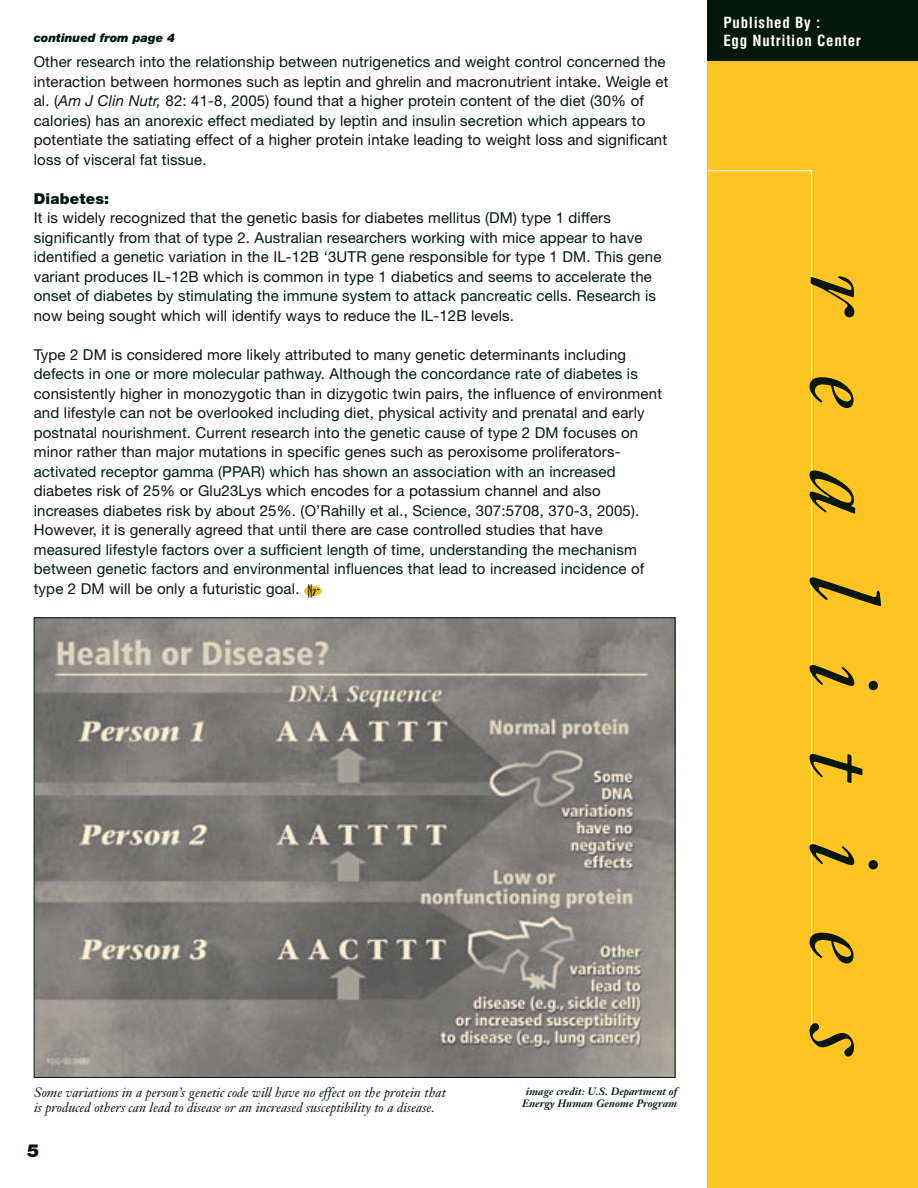
<style>
.page{position:relative;width:918px;height:1188px;background:#fff}
.page>*{position:absolute;margin:0;border:0;box-sizing:border-box;transform-origin:0 0}
.t1{font:italic 97.5px "Janson Text";letter-spacing:.62em;color:#05170c}
.t2{font:21px "Ultra Condensed Sans Serif";color:#05170c}
.t3{font:900 18px "Helvetica Neue";color:#05170c}
.t4{font:15px/19.5px "Helvetica Neue";letter-spacing:.01em;color:#05170c}
.t5{font:700 condensed 15px/18px "Helvetica";letter-spacing:.05em;color:#fff}
.t6{font:900 15px "Helvetica Neue";letter-spacing:.015em;color:#05170c}
.t7{font:italic 13.5px/15px "Janson Text";color:#05170c}
.t8{font:italic 900 12px "Helvetica Neue";color:#05170c}
.t9{font:italic 700 10.5px/12px "Janson Text";color:#05170c;text-align:center}
.s1{font-style:italic}
</style>
<div class="page">
<div style="left:708px;top:0;width:210px;height:1188px;background:#fec422"></div>
<hr style="left:708px;top:170px;width:104px;height:1px;background:#fff">
<hr style="left:811px;top:171px;width:1px;height:860px;background:#fff">
<div style="left:708px;top:0;width:210px;height:60px;background:#05170c"></div>
<img style="left:36px;top:619px;width:637px;height:457px">
<div style="left:304px;top:586px;width:18px;height:10px;background:#fec422;border-radius:50%"></div>
<p class="t8" style="left:34px;top:34px;width:143px">continued from page 4</p>
<p class="t4" style="left:34px;top:53px;width:636px">Other research into the relationship between nutrigenetics and weight control concerned the interaction between hormones such as leptin and ghrelin and macronutrient intake. Weigle et al. (<span class="s1">Am J Clin Nutr,</span> 82: 41-8, 2005) found that a higher protein content of the diet (30% of calories) has an anorexic effect mediated by leptin and insulin secretion which appears to potentiate the satiating effect of a higher protein intake leading to weight loss and significant loss of visceral fat tissue.</p>
<p class="t6" style="left:34px;top:193px;width:77px">Diabetes:</p>
<p class="t4" style="left:34px;top:209px;width:629px">It is widely recognized that the genetic basis for diabetes mellitus (DM) type 1 differs significantly from that of type 2. Australian researchers working with mice appear to have identified a genetic variation in the IL-12B ‘3UTR gene responsible for type 1 DM. This gene variant produces IL-12B which is common in type 1 diabetics and seems to accelerate the onset of diabetes by stimulating the immune system to attack pancreatic cells. Research is now being sought which will identify ways to reduce the IL-12B levels.</p>
<p class="t4" style="left:34px;top:346px;width:630px">Type 2 DM is considered more likely attributed to many genetic determinants including defects in one or more molecular pathway. Although the concordance rate of diabetes is consistently higher in monozygotic than in dizygotic twin pairs, the influence of environment and lifestyle can not be overlooked including diet, physical activity and prenatal and early postnatal nourishment. Current research into the genetic cause of type 2 DM focuses on minor rather than major mutations in specific genes such as peroxisome proliferators&shy;activated receptor gamma (PPAR) which has shown an association with an increased diabetes risk of 25% or Glu23Lys which encodes for a potassium channel and also increases diabetes risk by about 25%. (O’Rahilly et al., Science, 307:5708, 370-3, 2005).<br>However, it is generally agreed that until there are case controlled studies that have measured lifestyle factors over a sufficient length of time, understanding the mechanism between genetic factors and environmental influences that lead to increased incidence of type 2 DM will be only a futuristic goal.</p>
<h2 class="t2" style="left:307px;top:585px;width:13px">n<sup>r</sup></h2>
<p class="t7" style="left:34px;top:1087px;width:413px">Some variations in a person’s genetic code will have no effect on the protein that is produced others can lead to disease or an increased susceptibility to a disease.</p>
<p class="t9" style="left:522px;top:1087px;width:157px">image credit: U.S. Department of<br>Energy Human Genome Program</p>
<p class="t3" style="left:27px;top:1144px;width:14px">5</p>
<p class="t5" style="left:723px;top:14px;width:139px">Published By :<br>Egg Nutrition Center</p>
<h1 class="t1" style="left:881px;top:274px;width:786px;rotate:90deg">realities</h1>
</div>
